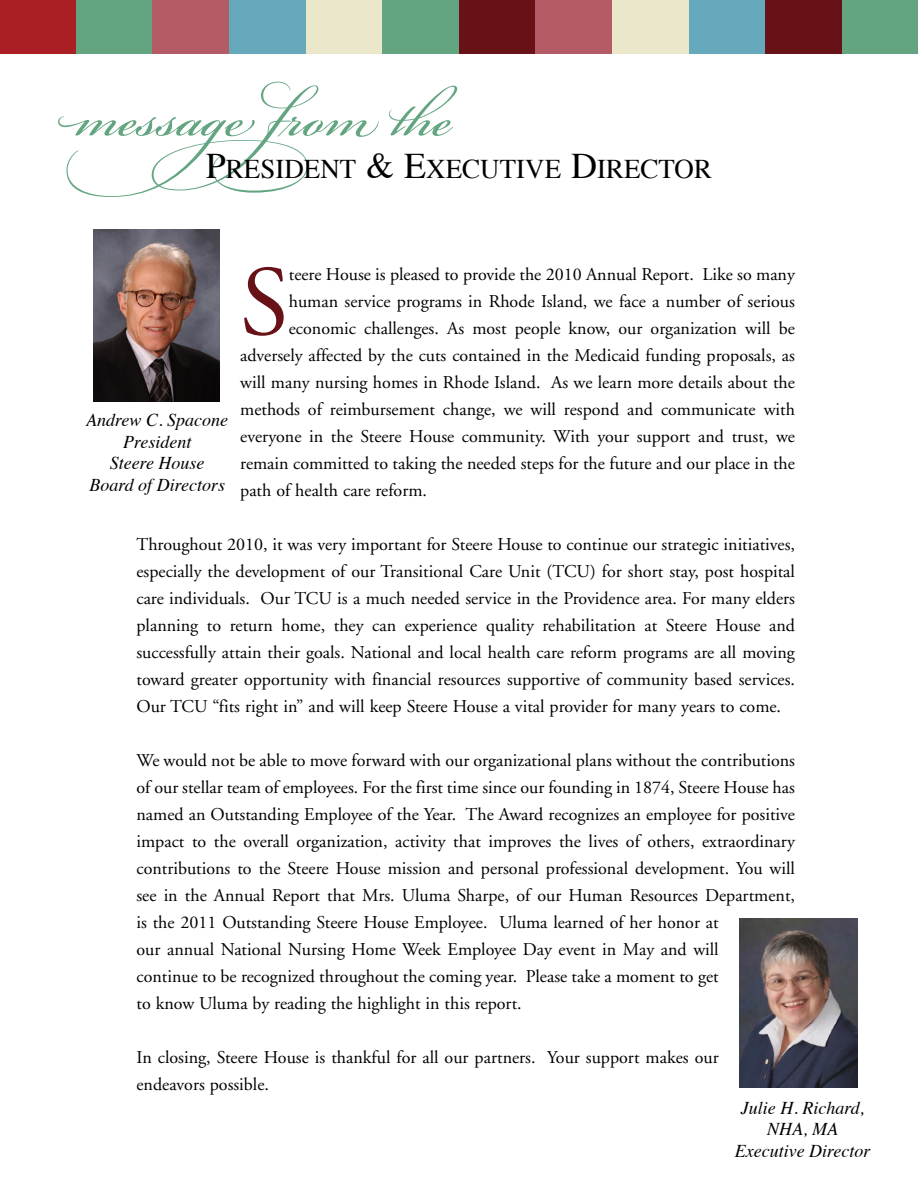
<style>
.page{position:relative;width:918px;height:1188px;background:#fff}
.page>*{position:absolute;margin:0;border:0;box-sizing:border-box;transform-origin:0 0}
.t1{font:99.45px "Adobe Garamond";color:#681217}
.t2{font:87px "Bickham Script Pro";color:#63a581}
.t3{font:27px "Times";color:#000}
.t4{font:18px/27px "Adobe Garamond";color:#000}
.t5{font:italic 18px/21.6px "Times";color:#000;text-align:center}
.s1{font-size:36px}
</style>
<div class="page">
<div style="left:0;top:0;width:76px;height:54px;background:#aa1f23"></div>
<div style="left:76px;top:0;width:77px;height:54px;background:#63a581"></div>
<div style="left:153px;top:0;width:76px;height:54px;background:#b55b65"></div>
<div style="left:229px;top:0;width:77px;height:54px;background:#67a9bc"></div>
<div style="left:306px;top:0;width:76px;height:54px;background:#eae7cb"></div>
<div style="left:382px;top:0;width:77px;height:54px;background:#63a581"></div>
<div style="left:459px;top:0;width:77px;height:54px;background:#681217"></div>
<div style="left:536px;top:0;width:76px;height:54px;background:#b55b65"></div>
<div style="left:612px;top:0;width:77px;height:54px;background:#eae7cb"></div>
<div style="left:689px;top:0;width:76px;height:54px;background:#67a9bc"></div>
<div style="left:765px;top:0;width:77px;height:54px;background:#681217"></div>
<div style="left:842px;top:0;width:76px;height:54px;background:#63a581"></div>
<img style="left:739px;top:919px;width:118px;height:168px">
<img style="left:93px;top:230px;width:127px;height:171px">
<h2 class="t2" style="left:60px;top:54px;width:402px">message from the</h2>
<h3 class="t3" style="left:206px;top:144px;width:508px"><span class="s1">P</span>RESIDENT <span class="s1">&amp; E</span>XECUTIVE <span class="s1">D</span>IRECTOR</h3>
<h1 class="t1" style="left:240px;top:250px;width:50px">S</h1>
<p class="t4" style="left:289px;top:261px;width:508px">teere House is pleased to provide the 2010 Annual Report. Like so many</p>
<p class="t4" style="left:289px;top:288px;width:508px">human service programs in Rhode Island, we face a number of serious</p>
<p class="t4" style="left:289px;top:315px;width:508px">economic challenges. As most people know, our organization will be</p>
<p class="t4" style="left:240px;top:342px;width:556px">adversely affected by the cuts contained in the Medicaid funding proposals, as</p>
<p class="t4" style="left:240px;top:369px;width:556px">will many nursing homes in Rhode Island. As we learn more details about the</p>
<p class="t4" style="left:240px;top:396px;width:556px">methods of reimbursement change, we will respond and communicate with</p>
<p class="t4" style="left:240px;top:423px;width:556px">everyone in the Steere House community. With your support and trust, we</p>
<p class="t4" style="left:240px;top:450px;width:556px">remain committed to taking the needed steps for the future and our place in the</p>
<p class="t4" style="left:240px;top:477px;width:188px">path of health care reform.</p>
<p class="t4" style="left:136px;top:531px;width:660px;text-align:justify">Throughout 2010, it was very important for Steere House to continue our strategic initiatives, especially the development of our Transitional Care Unit (TCU) for short stay, post hospital care individuals. Our TCU is a much needed service in the Providence area. For many elders planning to return home, they can experience quality rehabilitation at Steere House and successfully attain their goals. National and local health care reform programs are all moving toward greater opportunity with financial resources supportive of community based services.<br>Our TCU “fits right in” and will keep Steere House a vital provider for many years to come.</p>
<p class="t4" style="left:136px;top:747px;width:660px">We would not be able to move forward with our organizational plans without the contributions of our stellar team of employees. For the first time since our founding in 1874, Steere House has named an Outstanding Employee of the Year. The Award recognizes an employee for positive impact to the overall organization, activity that improves the lives of others, extraordinary contributions to the Steere House mission and personal professional development. You will see in the Annual Report that Mrs. Uluma Sharpe, of our Human Resources Department, is the 2011 Outstanding Steere House Employee. Uluma learned of her honor at<br>our annual National Nursing Home Week Employee Day event in May and will<br>continue to be recognized throughout the coming year. Please take a moment to get<br>to know Uluma by reading the highlight in this report.</p>
<p class="t4" style="left:136px;top:1044px;width:584px">In closing, Steere House is thankful for all our partners. Your support makes our endeavors possible.</p>
<p class="t5" style="left:86px;top:408px;width:143px">Andrew C. Spacone<br>President<br>Steere House<br>Board of Directors</p>
<p class="t5" style="left:735px;top:1096px;width:137px">Julie H. Richard,<br>NHA, MA<br>Executive Director</p>
</div>
